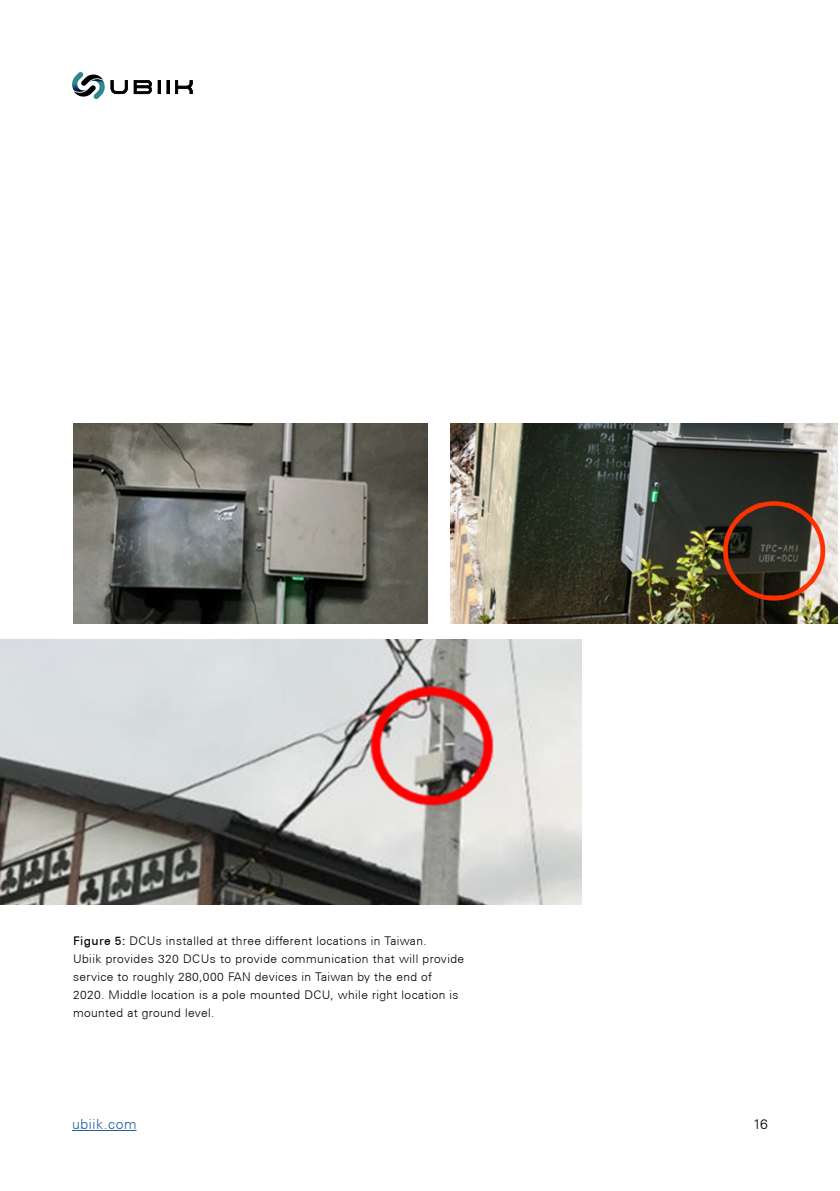
<style>
.page{position:relative;width:840px;height:1191px;background:#fff}
.page>*{position:absolute;margin:0;border:0;box-sizing:border-box;transform-origin:0 0}
.t1{font:300 14px "Univers CE";letter-spacing:.04em;color:#215e9e}
.t2{font:300 14px "Univers CE";color:#000}
.t3{font:300 12px/18px "Univers CE";letter-spacing:.03em;color:#000}
.s1{font-weight:500}
</style>
<div class="page">
<hr style="left:72px;top:1130px;width:64px;height:1px;background:#215e9e">
<svg style="left:134px;top:80px;width:18px;height:14px"></svg>
<hr style="left:158px;top:80px;width:3px;height:14px;background:#000">
<hr style="left:166px;top:80px;width:3px;height:14px;background:#000">
<svg style="left:175px;top:80px;width:17px;height:14px"></svg>
<svg style="left:72px;top:72px;width:56px;height:27px"></svg>
<img style="left:73px;top:423px;width:354px;height:200px">
<img style="left:450px;top:423px;width:387px;height:200px">
<img style="left:0;top:640px;width:581px;height:264px">
<p class="t3" style="left:73px;top:932px;width:392px"><span class="s1">Figure 5:</span> DCUs installed at three different locations in Taiwan.<br>Ubiik provides 320 DCUs to provide communication that will provide service to roughly 280,000 FAN devices in Taiwan by the end of 2020. Middle location is a pole mounted DCU, while right location is mounted at ground level.</p>
<p class="t1" style="left:72px;top:1116px;width:66px">ubiik.com</p>
<p class="t2" style="left:752px;top:1116px;width:16px">16</p>
</div>
